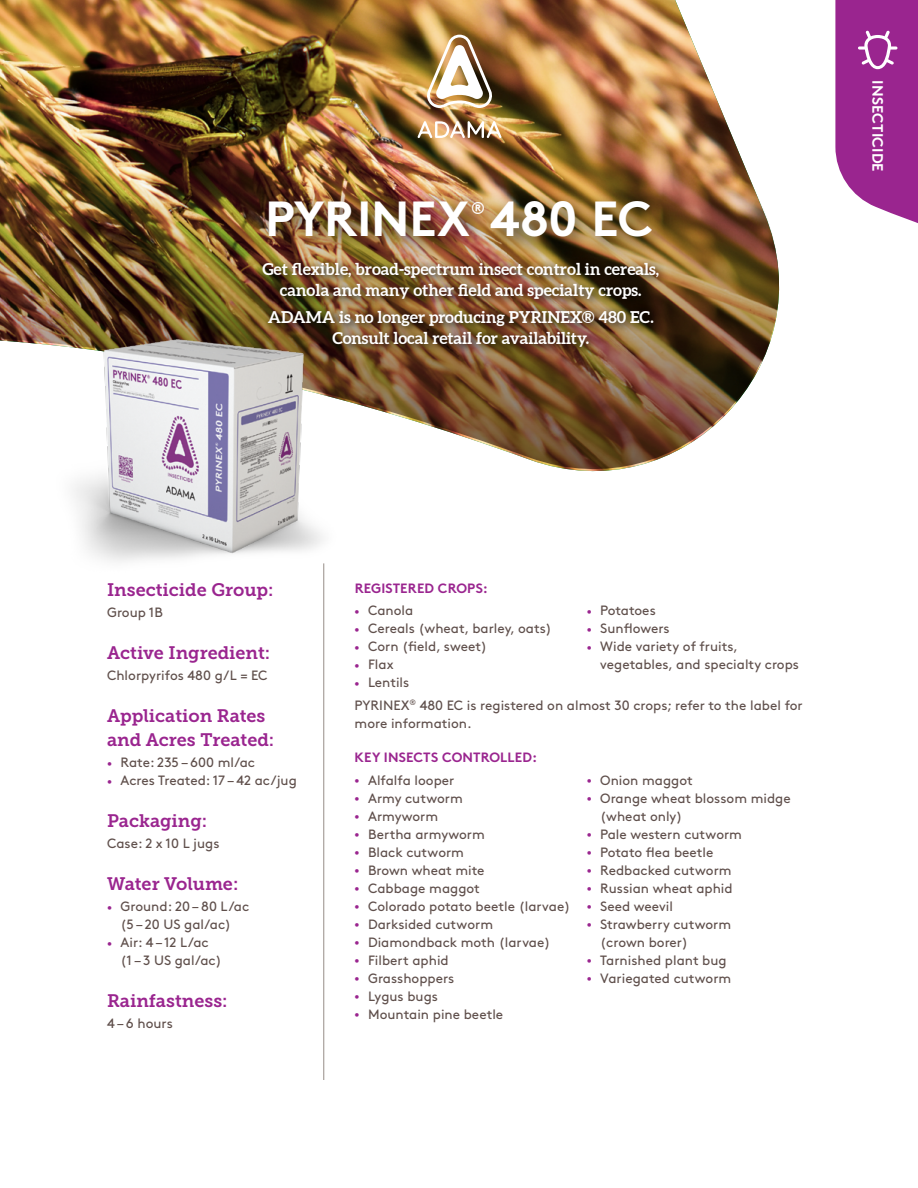
<style>
.page{position:relative;width:918px;height:1188px;background:#fff}
.page>*{position:absolute;margin:0;border:0;box-sizing:border-box;transform-origin:0 0}
.t1{font:700 49.2px "Brown Pro";letter-spacing:-.01em;color:#fff}
.t2{font:18px/24px "Museo Slab 700";color:#9a258f}
.t3{font:700 17.25px "Brown Pro";color:#fff}
.t4{font:700 16.5px/21px "Aleo";color:#fff;text-align:center}
.t5{font:700 15px "Brown Pro";letter-spacing:.01em;color:#fff}
.t6{font:13.5px/18px "Brown Pro";color:#5f4f4b}
.t7{font:700 13.5px "Brown Pro";letter-spacing:.01em;color:#9a258f}
.s1{font-size:9px;color:#9a258f}
</style>
<div class="page">
<img style="left:0;top:0;width:780px;height:471px">
<div style="left:255px;top:187px;width:417px;height:72px;background:#000;opacity:.75"></div>
<img style="left:426px;top:35px;width:67px;height:73px">
<svg style="left:417px;top:121px;width:85px;height:17px"></svg>
<hr style="left:324px;top:563px;width:1px;height:517px;background:#978d87">
<div style="left:257px;top:256px;width:412px;height:101px;background:#000;opacity:.87"></div>
<img style="left:37px;top:300px;width:332px;height:291px">
<svg style="left:835px;top:0;width:83px;height:223px;background:#a53e9b"></svg>
<h1 class="t1" style="left:265px;top:179px;width:389px">PYRINEX 480 EC</h1>
<p class="t3" style="left:471px;top:194px;width:16px">®</p>
<p class="t4" style="left:262px;top:260px;width:398px">Get flexible, broad-spectrum insect control in cereals, canola and many other field and specialty crops.</p>
<p class="t4" style="left:268px;top:308px;width:387px">ADAMA is no longer producing PYRINEX® 480 EC.<br>Consult local retail for availability.</p>
<p class="t5" style="left:890px;top:80px;width:93px;rotate:90deg">INSECTICIDE</p>
<h2 class="t2" style="left:107px;top:578px;width:168px">Insecticide Group:</h2>
<p class="t6" style="left:107px;top:602px;width:57px">Group 1B</p>
<h2 class="t2" style="left:107px;top:641px;width:165px">Active Ingredient:</h2>
<p class="t6" style="left:107px;top:665px;width:162px">Chlorpyrifos 480 g/L = EC</p>
<h2 class="t2" style="left:107px;top:704px;width:169px">Application Rates and Acres Treated:</h2>
<p class="t6" style="left:107px;top:752px;width:150px"><span class="s1">•</span> Rate: 235 – 600 ml/ac</p>
<p class="t6" style="left:107px;top:770px;width:191px"><span class="s1">•</span> Acres Treated: 17 – 42 ac/jug</p>
<h2 class="t2" style="left:107px;top:809px;width:102px">Packaging:</h2>
<p class="t6" style="left:107px;top:833px;width:114px">Case: 2 x 10 L jugs</p>
<h2 class="t2" style="left:107px;top:872px;width:133px">Water Volume:</h2>
<p class="t6" style="left:107px;top:896px;width:144px;text-align:center"><span class="s1">•</span> Ground: 20 – 80 L/ac (5 – 20 US gal/ac)</p>
<p class="t6" style="left:121px;top:932px;width:103px;text-indent:-14px"><span class="s1">•</span> Air: 4 – 12 L/ac (1 – 3 US gal/ac)</p>
<h2 class="t2" style="left:107px;top:989px;width:122px">Rainfastness:</h2>
<p class="t6" style="left:107px;top:1013px;width:67px">4 – 6 hours</p>
<p class="t7" style="left:355px;top:577px;width:135px">REGISTERED CROPS:</p>
<p class="t6" style="left:355px;top:600px;width:60px"><span class="s1">•</span> Canola</p>
<p class="t6" style="left:355px;top:618px;width:199px"><span class="s1">•</span> Cereals (wheat, barley, oats)</p>
<p class="t6" style="left:355px;top:636px;width:134px"><span class="s1">•</span> Corn (field, sweet)</p>
<p class="t6" style="left:355px;top:654px;width:41px"><span class="s1">•</span> Flax</p>
<p class="t6" style="left:355px;top:672px;width:56px"><span class="s1">•</span> Lentils</p>
<p class="t6" style="left:587px;top:600px;width:71px"><span class="s1">•</span> Potatoes</p>
<p class="t6" style="left:587px;top:618px;width:84px"><span class="s1">•</span> Sunflowers</p>
<p class="t6" style="left:600px;top:636px;width:200px;text-indent:-14px"><span class="s1">•</span> Wide variety of fruits, vegetables, and specialty crops</p>
<p class="t6" style="left:355px;top:695px;width:450px">PYRINEX<sup>®</sup> 480 EC is registered on almost 30 crops; refer to the label for more information.</p>
<p class="t7" style="left:355px;top:746px;width:184px">KEY INSECTS CONTROLLED:</p>
<p class="t6" style="left:355px;top:770px;width:101px"><span class="s1">•</span> Alfalfa looper</p>
<p class="t6" style="left:355px;top:788px;width:110px"><span class="s1">•</span> Army cutworm</p>
<p class="t6" style="left:355px;top:806px;width:85px"><span class="s1">•</span> Armyworm</p>
<p class="t6" style="left:355px;top:824px;width:132px"><span class="s1">•</span> Bertha armyworm</p>
<p class="t6" style="left:355px;top:842px;width:111px"><span class="s1">•</span> Black cutworm</p>
<p class="t6" style="left:355px;top:860px;width:131px"><span class="s1">•</span> Brown wheat mite</p>
<p class="t6" style="left:355px;top:878px;width:127px"><span class="s1">•</span> Cabbage maggot</p>
<p class="t6" style="left:355px;top:896px;width:217px"><span class="s1">•</span> Colorado potato beetle (larvae)</p>
<p class="t6" style="left:355px;top:914px;width:140px"><span class="s1">•</span> Darksided cutworm</p>
<p class="t6" style="left:355px;top:932px;width:197px"><span class="s1">•</span> Diamondback moth (larvae)</p>
<p class="t6" style="left:355px;top:950px;width:96px"><span class="s1">•</span> Filbert aphid</p>
<p class="t6" style="left:355px;top:968px;width:101px"><span class="s1">•</span> Grasshoppers</p>
<p class="t6" style="left:355px;top:986px;width:85px"><span class="s1">•</span> Lygus bugs</p>
<p class="t6" style="left:355px;top:1004px;width:150px"><span class="s1">•</span> Mountain pine beetle</p>
<p class="t6" style="left:587px;top:770px;width:108px"><span class="s1">•</span> Onion maggot</p>
<p class="t6" style="left:600px;top:788px;width:192px;text-indent:-14px"><span class="s1">•</span> Orange wheat blossom midge (wheat only)</p>
<p class="t6" style="left:587px;top:824px;width:157px"><span class="s1">•</span> Pale western cutworm</p>
<p class="t6" style="left:587px;top:842px;width:128px"><span class="s1">•</span> Potato flea beetle</p>
<p class="t6" style="left:587px;top:860px;width:146px"><span class="s1">•</span> Redbacked cutworm</p>
<p class="t6" style="left:587px;top:878px;width:147px"><span class="s1">•</span> Russian wheat aphid</p>
<p class="t6" style="left:587px;top:896px;width:88px"><span class="s1">•</span> Seed weevil</p>
<p class="t6" style="left:600px;top:914px;width:132px;text-indent:-14px"><span class="s1">•</span> Strawberry cutworm (crown borer)</p>
<p class="t6" style="left:587px;top:950px;width:141px"><span class="s1">•</span> Tarnished plant bug</p>
<p class="t6" style="left:587px;top:968px;width:146px"><span class="s1">•</span> Variegated cutworm</p>
</div>
